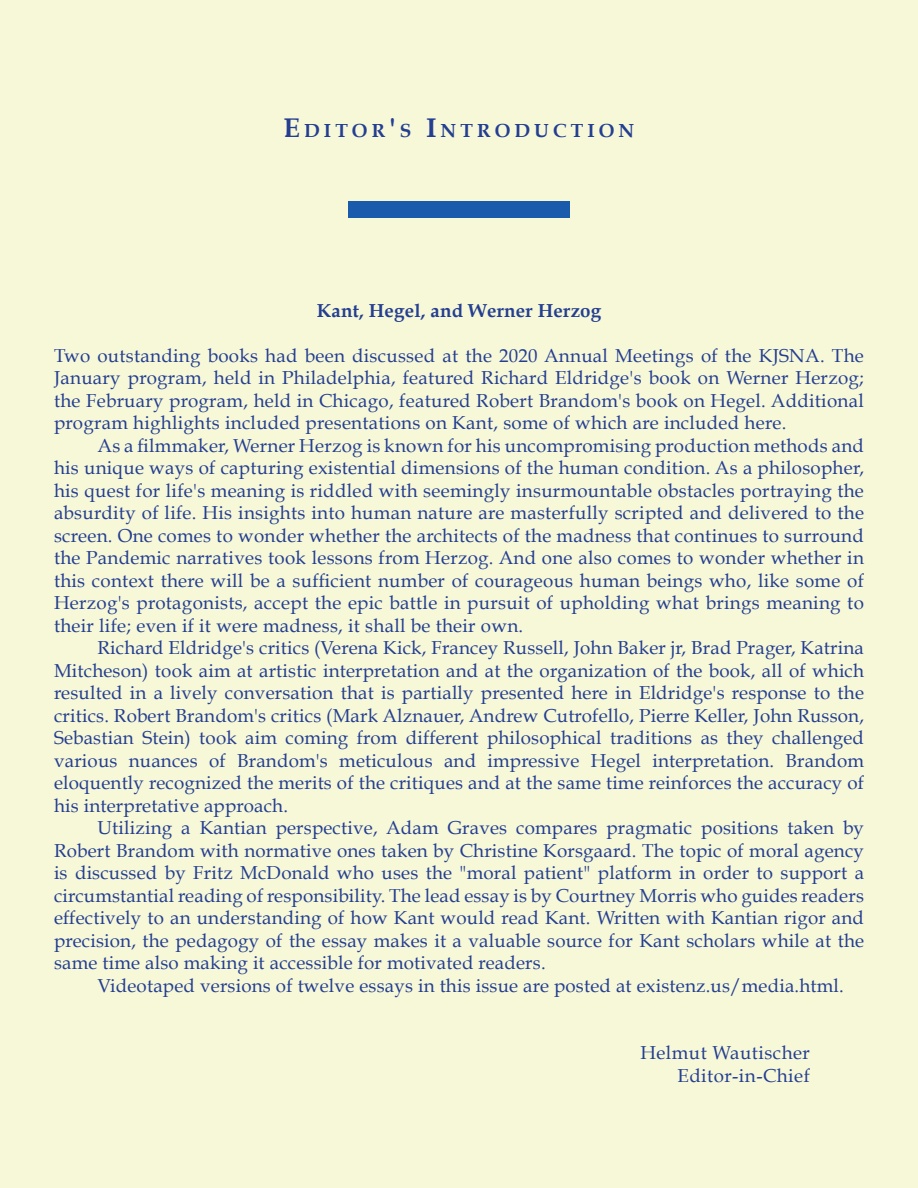
<style>
.page{position:relative;width:918px;height:1188px;background:#f7f8d8}
.page>*{position:absolute;margin:0;border:0;box-sizing:border-box;transform-origin:0 0}
.t1{font:700 18.9px "Book Antiqua";letter-spacing:.215em;color:#243e91}
.t2{font:18.75px/22.5px "Book Antiqua";letter-spacing:.01em;color:#243e91;text-align:justify}
.t3{font:700 18.75px "Book Antiqua";letter-spacing:.01em;color:#243e91}
.s1{font-size:27px}
</style>
<div class="page">
<div style="left:349px;top:201px;width:220px;height:17px;background:#1a5cab"></div>
<p class="t1" style="left:284px;top:119px;width:352px"><span class="s1">E</span>DITOR<span class="s1">'</span>S <span class="s1">I</span>NTRODUCT ION</p>
<p class="t3" style="left:317px;top:299px;width:286px">Kant, Hegel, and Werner Herzog</p>
<p class="t2" style="left:54px;top:344px;width:811px">Two outstanding books had been discussed at the 2020 Annual Meetings of the KJSNA. The January program, held in Philadelphia, featured Richard Eldridge's book on Werner Herzog; the February program, held in Chicago, featured Robert Brandom's book on Hegel. Additional program highlights included presentations on Kant, some of which are included here.</p>
<p class="t2" style="left:54px;top:434px;width:812px;text-indent:44px">As a filmmaker, Werner Herzog is known for his uncompromising production methods and his unique ways of capturing existential dimensions of the human condition. As a philosopher, his quest for life's meaning is riddled with seemingly insurmountable obstacles portraying the absurdity of life. His insights into human nature are masterfully scripted and delivered to the screen. One comes to wonder whether the architects of the madness that continues to surround the Pandemic narratives took lessons from Herzog. And one also comes to wonder whether in this context there will be a sufficient number of courageous human beings who, like some of Herzog's protagonists, accept the epic battle in pursuit of upholding what brings meaning to their life; even if it were madness, it shall be their own.</p>
<p class="t2" style="left:54px;top:636px;width:812px;text-indent:44px">Richard Eldridge's critics (Verena Kick, Francey Russell, John Baker jr, Brad Prager, Katrina Mitcheson) took aim at artistic interpretation and at the organization of the book, all of which resulted in a lively conversation that is partially presented here in Eldridge's response to the critics. Robert Brandom's critics (Mark Alznauer, Andrew Cutrofello, Pierre Keller, John Russon, Sebastian Stein) took aim coming from different philosophical traditions as they challenged various nuances of Brandom's meticulous and impressive Hegel interpretation. Brandom eloquently recognized the merits of the critiques and at the same time reinforces the accuracy of his interpretative approach.</p>
<p class="t2" style="left:54px;top:816px;width:812px;text-indent:44px">Utilizing a Kantian perspective, Adam Graves compares pragmatic positions taken by Robert Brandom with normative ones taken by Christine Korsgaard. The topic of moral agency is discussed by Fritz McDonald who uses the "moral patient" platform in order to support a circumstantial reading of responsibility. The lead essay is by Courtney Morris who guides readers effectively to an understanding of how Kant would read Kant. Written with Kantian rigor and precision, the pedagogy of the essay makes it a valuable source for Kant scholars while at the same time also making it accessible for motivated readers.</p>
<p class="t2" style="left:98px;top:974px;width:748px">Videotaped versions of twelve essays in this issue are posted at existenz.us/media.html.</p>
<p class="t2" style="left:640px;top:1041px;width:171px;text-align:right">Helmut Wautischer<br>Editor-in-Chief</p>
</div>
